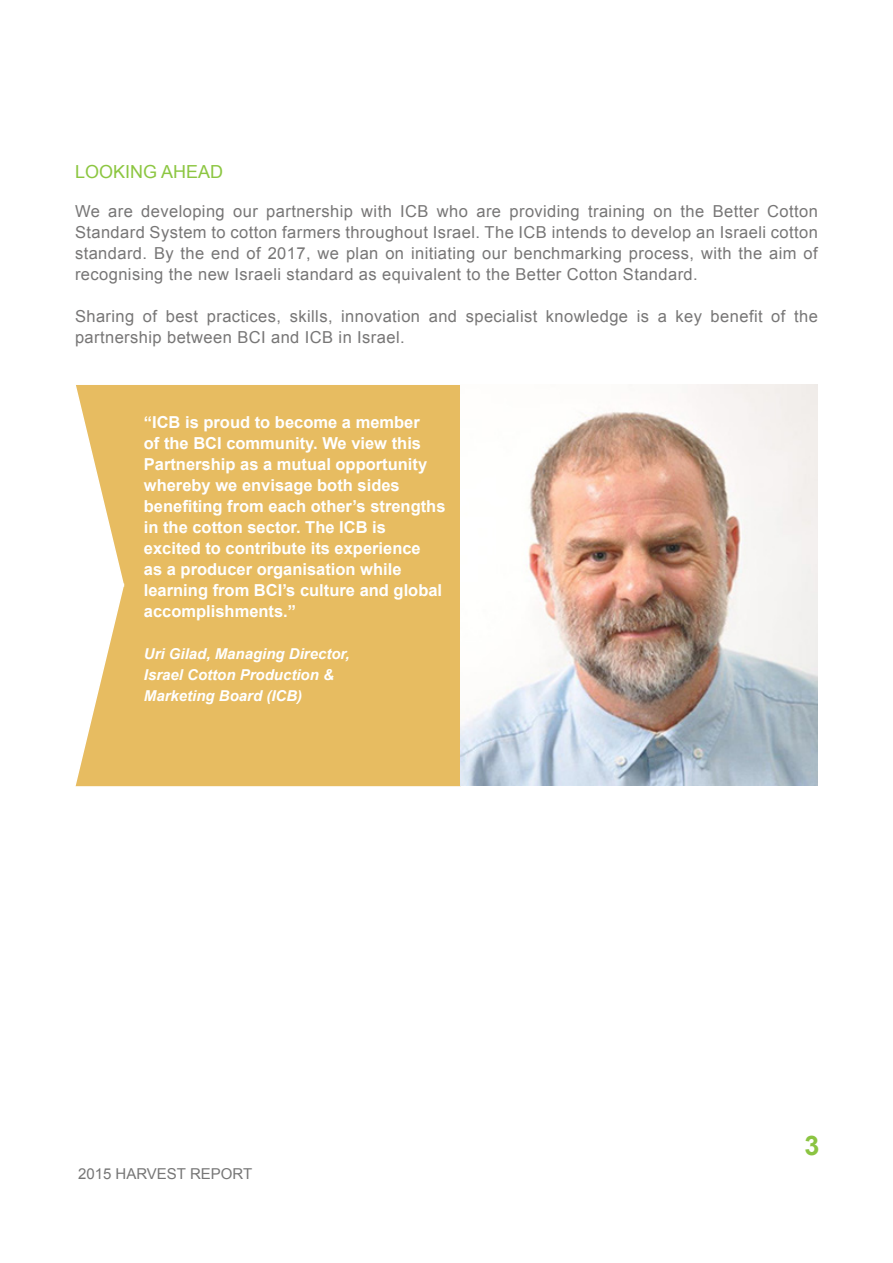
<style>
.page{position:relative;width:893px;height:1263px;background:#fff}
.page>*{position:absolute;margin:0;border:0;box-sizing:border-box;transform-origin:0 0}
.t1{font:700 27px "Arial";color:#8bc442}
.Blue_text{font:18px "Arial";color:#8cc641}
.Blue_text-2{font:16.5px/21px "Arial";letter-spacing:.025em;color:#777676;text-align:justify}
.Blue_text-3{font:700 16.5px/21px "Arial";color:#fff}
.Blue_text-4{font:italic 700 15px/21px "Arial";color:#fff}
.t2{font:15px "Arial";color:#767676}
</style>
<div class="page">
<div style="left:75px;top:385px;width:386px;height:401px;background:#e7bc61;border:2px solid #e1ac3a"></div>
<svg style="left:75px;top:385px;width:50px;height:402px"></svg>
<img style="left:461px;top:384px;width:357px;height:402px">
<p class="Blue_text" style="left:75px;top:160px;width:150px">LOOKING AHEAD</p>
<p class="Blue_text-2" style="left:75px;top:201px;width:744px">We are developing our partnership with ICB who are providing training on the Better Cotton Standard System to cotton farmers throughout Israel. The ICB intends to develop an Israeli cotton standard. By the end of 2017, we plan on initiating our benchmarking process, with the aim of recognising the new Israeli standard as equivalent to the Better Cotton Standard.</p>
<p class="Blue_text-2" style="left:75px;top:306px;width:744px">Sharing of best practices, skills, innovation and specialist knowledge is a key benefit of the partnership between BCI and ICB in Israel.</p>
<p class="Blue_text-3" style="left:144px;top:412px;width:303px">“ICB is proud to become a member<br>of the BCI community. We view this Partnership as a mutual opportunity whereby we envisage both sides benefiting from each other’s strengths in the cotton sector. The ICB is excited to contribute its experience<br>as a producer organisation while learning from BCI’s culture and global accomplishments.”</p>
<p class="Blue_text-4" style="left:144px;top:643px;width:207px">Uri Gilad, Managing Director,<br>Israel Cotton Production &amp;<br>Marketing Board (ICB)</p>
<p class="t2" style="left:78px;top:1164px;width:176px">2015 HARVEST REPORT</p>
<p class="t1" style="left:805px;top:1128px;width:17px">3</p>
</div>
